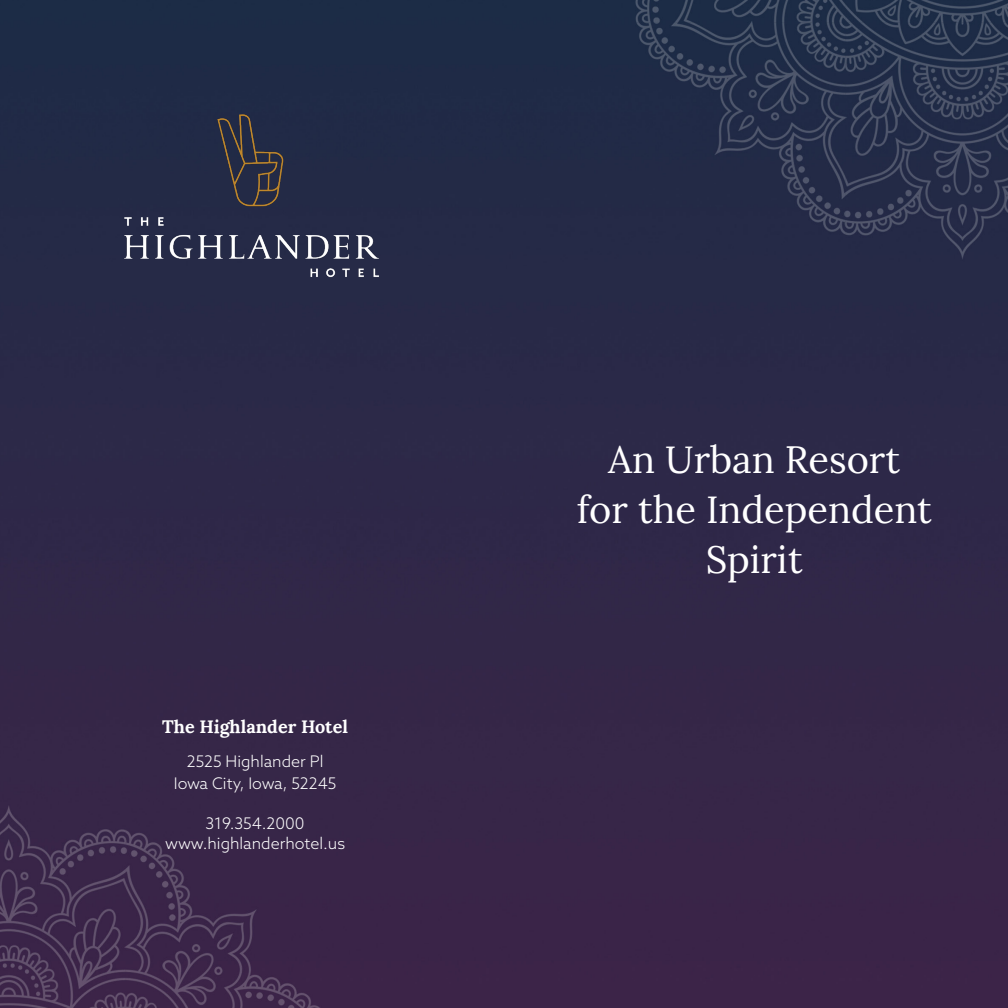
<style>
.page{position:relative;width:1008px;height:1008px;background:#fff}
.page>*{position:absolute;margin:0;border:0;box-sizing:border-box;transform-origin:0 0}
.t1{font:38px/50px "Lora";color:#fff;text-align:center}
.t2{font:700 18px "Lora";color:#fff}
.t3{font:300 16px "Azo Sans";color:#fff}
</style>
<div class="page">
<img style="left:0;top:0;width:1008px;height:1008px">
<div style="left:113px;top:104px;width:276px;height:184px;background:#232a47"></div>
<p class="t2" style="left:162px;top:711px;width:187px">The Highlander Hotel</p>
<p class="t3" style="left:187px;top:750px;width:138px">2525 Highlander Pl</p>
<p class="t3" style="left:174px;top:772px;width:164px">Iowa City, Iowa, 52245</p>
<p class="t3" style="left:206px;top:812px;width:100px">319.354.2000</p>
<p class="t3" style="left:165px;top:832px;width:182px">www.highlanderhotel.us</p>
<p class="t1" style="left:577px;top:432px;width:357px">An Urban Resort<br>for the Independent<br>Spirit</p>
</div>
